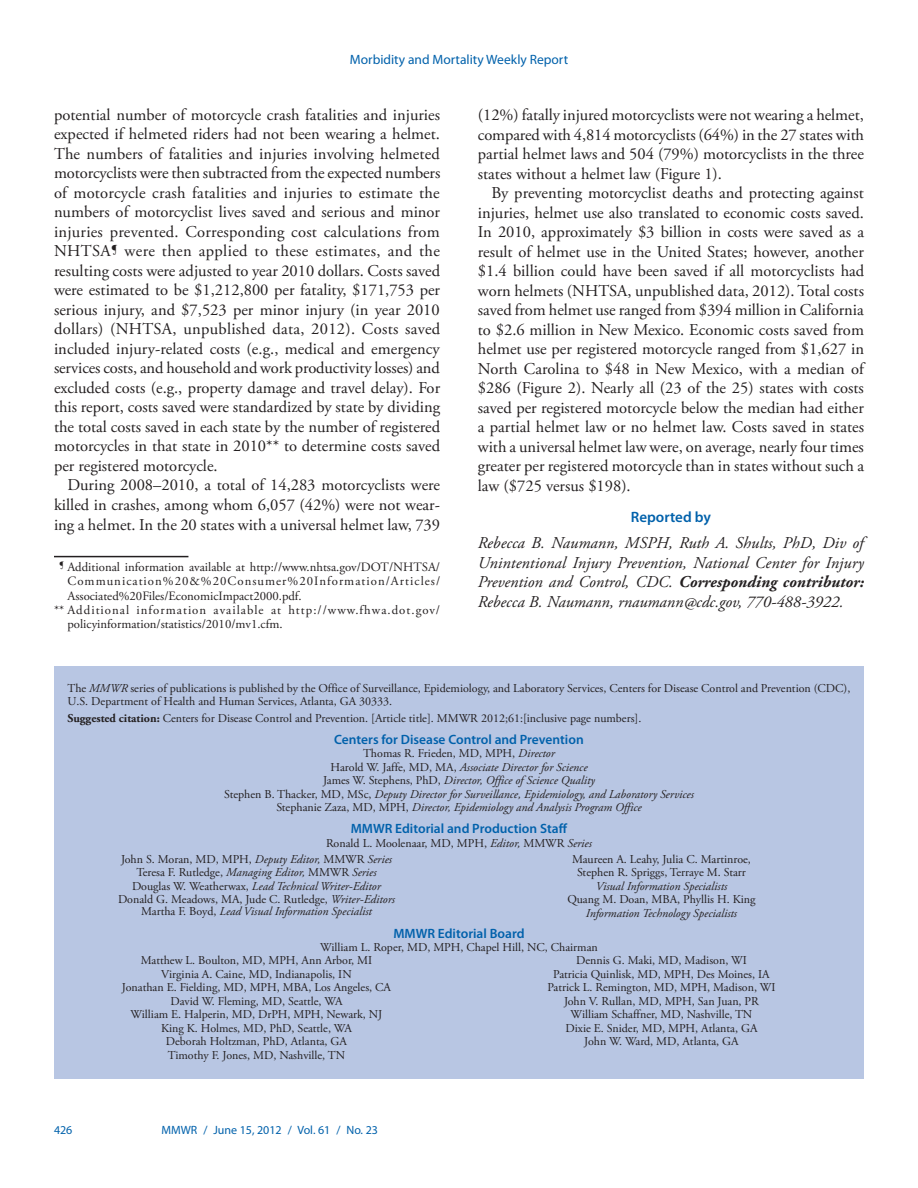
<style>
.page{position:relative;width:918px;height:1188px;background:#fff}
.page>*{position:absolute;margin:0;border:0;box-sizing:border-box;transform-origin:0 0}
.body_copy{font:16.5px/19.5px "Adobe Garamond Pro";color:#231f20;text-align:justify}
.reported_by_text{font:italic 16.5px/19.5px "Adobe Garamond Pro";color:#231f20;text-align:justify}
.headline3{font:600 15px "Myriad Pro";color:#0161ab}
.t1{font:600 13.5px "Myriad Pro";color:#0161ab}
.t2{font:13.5px "Myriad Pro";color:#0161ab}
.footnote_w_rule_text{font:12.75px/14.2px "Adobe Garamond Pro";color:#231f20;text-align:justify}
.footnote_no_rule_tex{font:12.75px/14.2px "Adobe Garamond Pro";letter-spacing:.08em;color:#231f20}
.t3{font:12px/13.5px "Adobe Garamond Pro";color:#231f20;text-align:center}
.t4{font:italic 12px/13.5px "Adobe Garamond Pro";color:#231f20;text-align:center}
.footer_left{font:12px "Myriad Pro";color:#0161ab}
.s1{font-weight:700}
.s2{font-style:italic}
.s3{font-style:normal}
</style>
<div class="page">
<div style="left:54px;top:666px;width:810px;height:413px;background:#b8c6e3"></div>
<hr style="left:54px;top:556px;width:134px;height:1px;background:#231f20">
<p class="t2" style="left:350px;top:51px;width:220px">Morbidity and Mortality Weekly Report</p>
<p class="body_copy" style="left:54px;top:106px;width:388px">potential number of motorcycle crash fatalities and injuries expected if helmeted riders had not been wearing a helmet.<br>The numbers of fatalities and injuries involving helmeted motorcyclists were then subtracted from the expected numbers of motorcycle crash fatalities and injuries to estimate the numbers of motorcyclist lives saved and serious and minor injuries prevented. Corresponding cost calculations from NHTSA<sup>¶</sup> were then applied to these estimates, and the resulting costs were adjusted to year 2010 dollars. Costs saved were estimated to be $1,212,800 per fatality, $171,753 per serious injury, and $7,523 per minor injury (in year 2010 dollars) (NHTSA, unpublished data, 2012). Costs saved included injury-related costs (e.g., medical and emergency services costs, and household and work productivity losses) and excluded costs (e.g., property damage and travel delay). For this report, costs saved were standardized by state by dividing the total costs saved in each state by the number of registered motorcycles in that state in 2010** to determine costs saved per registered motorcycle.</p>
<p class="body_copy" style="left:54px;top:476px;width:388px;text-indent:13px">During 2008–2010, a total of 14,283 motorcyclists were killed in crashes, among whom 6,057 (42%) were not wear&shy;ing a helmet. In the 20 states with a universal helmet law, 739</p>
<p class="footnote_w_rule_text" style="left:68px;top:560px;width:374px;text-indent:-8px"><sup>¶</sup> Additional information available at http://www.nhtsa.gov/DOT/NHTSA/ Communication%20&amp;%20Consumer%20Information/Articles/ Associated%20Files/EconomicImpact2000.pdf.</p>
<p class="footnote_no_rule_tex" style="left:68px;top:603px;width:374px;text-indent:-13px">** Additional information available at http://www.fhwa.dot.gov/ policyinformation/statistics/2010/mv1.cfm.</p>
<p class="body_copy" style="left:478px;top:106px;width:388px">(12%) fatally injured motorcyclists were not wearing a helmet, compared with 4,814 motorcyclists (64%) in the 27 states with partial helmet laws and 504 (79%) motorcyclists in the three states without a helmet law (Figure 1).</p>
<p class="body_copy" style="left:478px;top:184px;width:388px;text-indent:13px">By preventing motorcyclist deaths and protecting against injuries, helmet use also translated to economic costs saved.<br>In 2010, approximately $3 billion in costs were saved as a result of helmet use in the United States; however, another $1.4 billion could have been saved if all motorcyclists had worn helmets (NHTSA, unpublished data, 2012). Total costs saved from helmet use ranged from $394 million in California to $2.6 million in New Mexico. Economic costs saved from helmet use per registered motorcycle ranged from $1,627 in North Carolina to $48 in New Mexico, with a median of $286 (Figure 2). Nearly all (23 of the 25) states with costs saved per registered motorcycle below the median had either a partial helmet law or no helmet law. Costs saved in states with a universal helmet law were, on average, nearly four times greater per registered motorcycle than in states without such a law ($725 versus $198).</p>
<p class="headline3" style="left:631px;top:507px;width:82px">Reported by</p>
<p class="reported_by_text" style="left:478px;top:534px;width:388px">Rebecca B. Naumann, MSPH, Ruth A. Shults, PhD, Div of Unintentional Injury Prevention, National Center for Injury Prevention and Control, CDC. <span class="s1">Corresponding contributor:<br></span>Rebecca B. Naumann, rnaumann@cdc.gov, 770-488-3922.</p>
<p class="t3" style="left:68px;top:682px;width:784px;text-align:left">The <span class="s2">MMWR</span> series of publications is published by the Office of Surveillance, Epidemiology, and Laboratory Services, Centers for Disease Control and Prevention (CDC),<br>U.S. Department of Health and Human Services, Atlanta, GA 30333.</p>
<p class="t3" style="left:68px;top:712px;width:575px"><span class="s1">Suggested citation:</span> Centers for Disease Control and Prevention. [Article title]. MMWR 2012;61:[inclusive page numbers].</p>
<p class="t1" style="left:334px;top:731px;width:251px">Centers for Disease Control and Prevention</p>
<p class="t4" style="left:224px;top:747px;width:471px"><span class="s3">Thomas R. Frieden, MD, MPH,</span> Director<br><span class="s3">Harold W. Jaffe, MD, MA,</span> Associate Director for Science<br><span class="s3">James W. Stephens, PhD,</span> Director, Office of Science Quality<br><span class="s3">Stephen B. Thacker, MD, MSc,</span> Deputy Director for Surveillance, Epidemiology, and Laboratory Services <span class="s3">Stephanie Zaza, MD, MPH,</span> Director, Epidemiology and Analysis Program Office</p>
<p class="t1" style="left:351px;top:820px;width:218px">MMWR Editorial and Production Staff</p>
<p class="t3" style="left:121px;top:835px;width:472px;line-height:15.9px;text-align:left;text-indent:205px">Ronald L. Moolenaar, MD, MPH, <span class="s2">Editor,</span> MMWR <span class="s2">Series<br></span>John S. Moran, MD, MPH, <span class="s2">Deputy Editor,</span> MMWR <span class="s2">Series</span></p>
<p class="t3" style="left:118px;top:866px;width:278px">Teresa F. Rutledge, <span class="s2">Managing Editor,</span> MMWR <span class="s2">Series<br></span>Douglas W. Weatherwax, <span class="s2">Lead Technical Writer-Editor<br></span>Donald G. Meadows, MA, Jude C. Rutledge, <span class="s2">Writer-Editors</span></p>
<p class="t4" style="left:141px;top:905px;width:232px"><span class="s3">Martha F. Boyd,</span> Lead Visual Information Specialist</p>
<p class="t3" style="left:572px;top:852px;width:180px">Maureen A. Leahy, Julia C. Martinroe,<br>Stephen R. Spriggs, Terraye M. Starr</p>
<p class="t4" style="left:596px;top:879px;width:133px">Visual Information Specialists</p>
<p class="t3" style="left:567px;top:893px;width:190px">Quang M. Doan, MBA, Phyllis H. King</p>
<p class="t4" style="left:586px;top:906px;width:153px">Information Technology Specialists</p>
<p class="t1" style="left:393px;top:925px;width:133px">MMWR Editorial Board</p>
<p class="t3" style="left:320px;top:941px;width:279px">William L. Roper, MD, MPH, Chapel Hill, NC, Chairman</p>
<p class="t3" style="left:141px;top:954px;width:233px">Matthew L. Boulton, MD, MPH, Ann Arbor, MI</p>
<p class="t3" style="left:161px;top:968px;width:192px">Virginia A. Caine, MD, Indianapolis, IN</p>
<p class="t3" style="left:122px;top:981px;width:271px">Jonathan E. Fielding, MD, MPH, MBA, Los Angeles, CA</p>
<p class="t3" style="left:170px;top:995px;width:174px">David W. Fleming, MD, Seattle, WA</p>
<p class="t3" style="left:131px;top:1008px;width:253px">William E. Halperin, MD, DrPH, MPH, Newark, NJ</p>
<p class="t3" style="left:161px;top:1022px;width:192px">King K. Holmes, MD, PhD, Seattle, WA</p>
<p class="t3" style="left:166px;top:1035px;width:183px">Deborah Holtzman, PhD, Atlanta, GA</p>
<p class="t3" style="left:168px;top:1049px;width:179px">Timothy F. Jones, MD, Nashville, TN</p>
<p class="t3" style="left:548px;top:954px;width:229px">Dennis G. Maki, MD, Madison, WI<br>Patricia Quinlisk, MD, MPH, Des Moines, IA Patrick L. Remington, MD, MPH, Madison, WI John V. Rullan, MD, MPH, San Juan, PR William Schaffner, MD, Nashville, TN<br>Dixie E. Snider, MD, MPH, Atlanta, GA<br>John W. Ward, MD, Atlanta, GA</p>
<p class="footer_left" style="left:54px;top:1123px;width:20px">426</p>
<p class="footer_left" style="left:161px;top:1123px;width:218px">MMWR / June 15, 2012 / Vol. 61 / No. 23</p>
</div>
